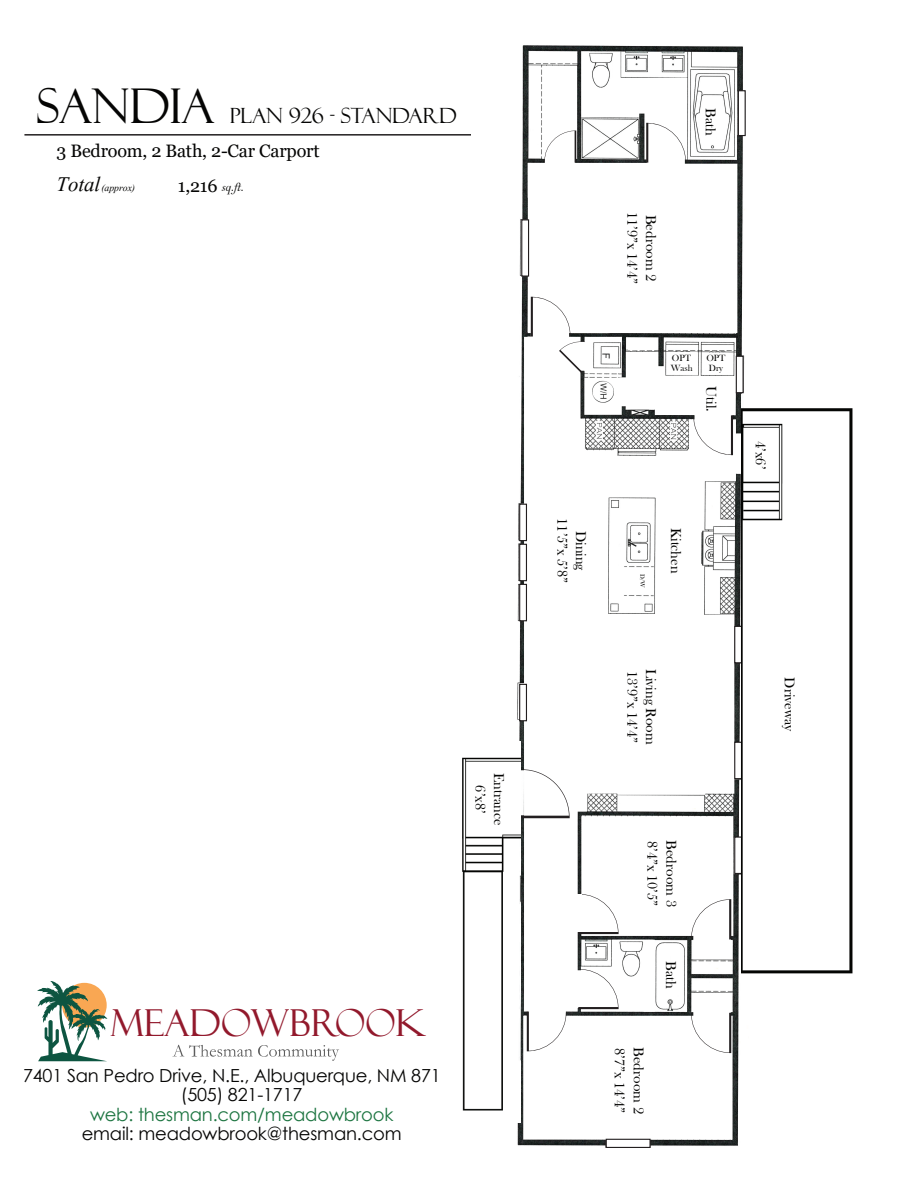
<style>
.page{position:relative;width:918px;height:1188px;background:#fff}
.page>*{position:absolute;margin:0;border:0;box-sizing:border-box;transform-origin:0 0}
.t1{font:48px "Felix Titling";letter-spacing:-.01em;color:#050504}
.t2{font:37.2px "Felix Titling";color:#92192c}
.t3{font:21px "Felix Titling";letter-spacing:-.01em;color:#050504}
.t4{font:18px/19.5px "Century Gothic";letter-spacing:-.01em;color:#050504;text-align:center}
.t5{font:18px "Century Gothic";letter-spacing:-.01em;color:#1d7541}
.t6{font:18px "Georgia";letter-spacing:-.01em;color:#050504}
.t7{font:14.55px/18.9px "Bask Old Face";color:#050504}
.t8{font:12.6px "Bell MT Italic";color:#050504}
.t9{font:12px "Vijaya";color:#050504}
.t10{font:9.3px/9.3px "Bask Old Face";color:#050504}
.t11{font:6.3px "Bask Old Face";color:#050504}
.s1{font-family:"Georgia";font-size:18px}
.s2{font-size:25.8px}
</style>
<div class="page">
<svg style="left:172px;top:1045px;width:167px;height:16px"></svg>
<svg style="left:37px;top:981px;width:70px;height:80px"></svg>
<img style="left:517px;top:45px;width:229px;height:1103px">
<svg style="left:646px;top:123px;width:40px;height:40px"></svg>
<svg style="left:527px;top:1012px;width:39px;height:39px"></svg>
<svg style="left:693px;top:415px;width:40px;height:40px"></svg>
<svg style="left:521px;top:769px;width:49px;height:49px"></svg>
<svg style="left:578px;top:894px;width:41px;height:40px"></svg>
<svg style="left:578px;top:969px;width:41px;height:40px"></svg>
<svg style="left:691px;top:1013px;width:40px;height:40px"></svg>
<svg style="left:691px;top:899px;width:40px;height:40px"></svg>
<svg style="left:544px;top:130px;width:32px;height:33px"></svg>
<svg style="left:531px;top:297px;width:54px;height:76px"></svg>
<div style="left:577px;top:894px;width:5px;height:38px;background:#fff"></div>
<div style="left:521px;top:219px;width:8px;height:58px;background:#fff;border:1px solid #231f20"></div>
<div style="left:736px;top:356px;width:8px;height:37px;background:#fff;border:1px solid #231f20"></div>
<div style="left:734px;top:626px;width:8px;height:37px;background:#fff;border:1px solid #231f20"></div>
<div style="left:734px;top:742px;width:8px;height:37px;background:#fff;border:1px solid #231f20"></div>
<div style="left:734px;top:837px;width:8px;height:37px;background:#fff;border:1px solid #231f20"></div>
<div style="left:606px;top:1139px;width:45px;height:9px;background:#fff;border:1px solid #231f20"></div>
<div style="left:519px;top:504px;width:8px;height:37px;background:#fff;border:1px solid #231f20"></div>
<div style="left:519px;top:544px;width:8px;height:37px;background:#fff;border:1px solid #231f20"></div>
<div style="left:519px;top:584px;width:8px;height:37px;background:#fff;border:1px solid #231f20"></div>
<div style="left:519px;top:684px;width:8px;height:37px;background:#fff;border:1px solid #231f20"></div>
<div style="left:738px;top:90px;width:8px;height:46px;background:#fff;border:1px solid #231f20"></div>
<hr style="left:24px;top:134px;width:447px;height:2px;background:#231f20">
<img style="left:462px;top:742px;width:58px;height:380px">
<img style="left:742px;top:394px;width:111px;height:598px">
<h1 class="t1" style="left:37px;top:78px;width:180px">SANDIA</h1>
<h3 class="t3" style="left:230px;top:103px;width:228px">PLAN 926 - STANDARD</h3>
<p class="t6" style="left:57px;top:140px;width:265px">3 Bedroom, 2 Bath, 2-Car Carport</p>
<p class="t8" style="left:178px;top:179px;width:67px"><span class="s1">1,216</span> sq.ft.</p>
<p class="t9" style="left:57px;top:178px;width:80px"><span class="s2">Total</span>(approx)</p>
<p class="t7" style="left:508px;top:773px;width:53px;text-align:center;rotate:90deg">Entrance<br>6’x8’</p>
<h2 class="t2" style="left:111px;top:1001px;width:317px">MEADOWBROOK</h2>
<p class="t4" style="left:23px;top:1065px;width:439px">7401 San Pedro Drive, N.E., Albuquerque, NM 87109 (505) 821-1717</p>
<p class="t5" style="left:90px;top:1102px;width:305px">web: thesman.com/meadowbrook</p>
<p class="t4" style="left:82px;top:1124px;width:321px">email: meadowbrook@thesman.com</p>
<p class="t7" style="left:590px;top:518px;width:66px;text-align:center;rotate:90deg">Dining<br>11’5”x 5’8”</p>
<p class="t7" style="left:720px;top:108px;width:29px;rotate:90deg">Bath</p>
<p class="t7" style="left:660px;top:212px;width:73px;rotate:90deg">Bedroom 2<br>11’9”x 14’4”</p>
<p class="t10" style="left:671px;top:354px;width:23px">OPT<br>Wash</p>
<p class="t10" style="left:706px;top:354px;width:21px">OPT<br>Dry</p>
<p class="t7" style="left:721px;top:386px;width:27px;rotate:90deg">Util.</p>
<p class="t11" style="left:646px;top:574px;width:15px;rotate:90deg">D/W</p>
<p class="t7" style="left:685px;top:528px;width:47px;rotate:90deg">Kitchen</p>
<p class="t7" style="left:770px;top:441px;width:29px;rotate:90deg">4’x6’</p>
<p class="t7" style="left:660px;top:669px;width:77px;rotate:90deg">Living Room<br>13’9”x 14’4”</p>
<p class="t7" style="left:799px;top:677px;width:55px;rotate:90deg">Driveway</p>
<p class="t7" style="left:680px;top:840px;width:68px;rotate:90deg">Bedroom 3<br>8’4”x 10’5”</p>
<p class="t7" style="left:680px;top:961px;width:29px;rotate:90deg">Bath</p>
<p class="t7" style="left:648px;top:1047px;width:68px;rotate:90deg">Bedroom 2<br>8’7”x 14’4”</p>
</div>
